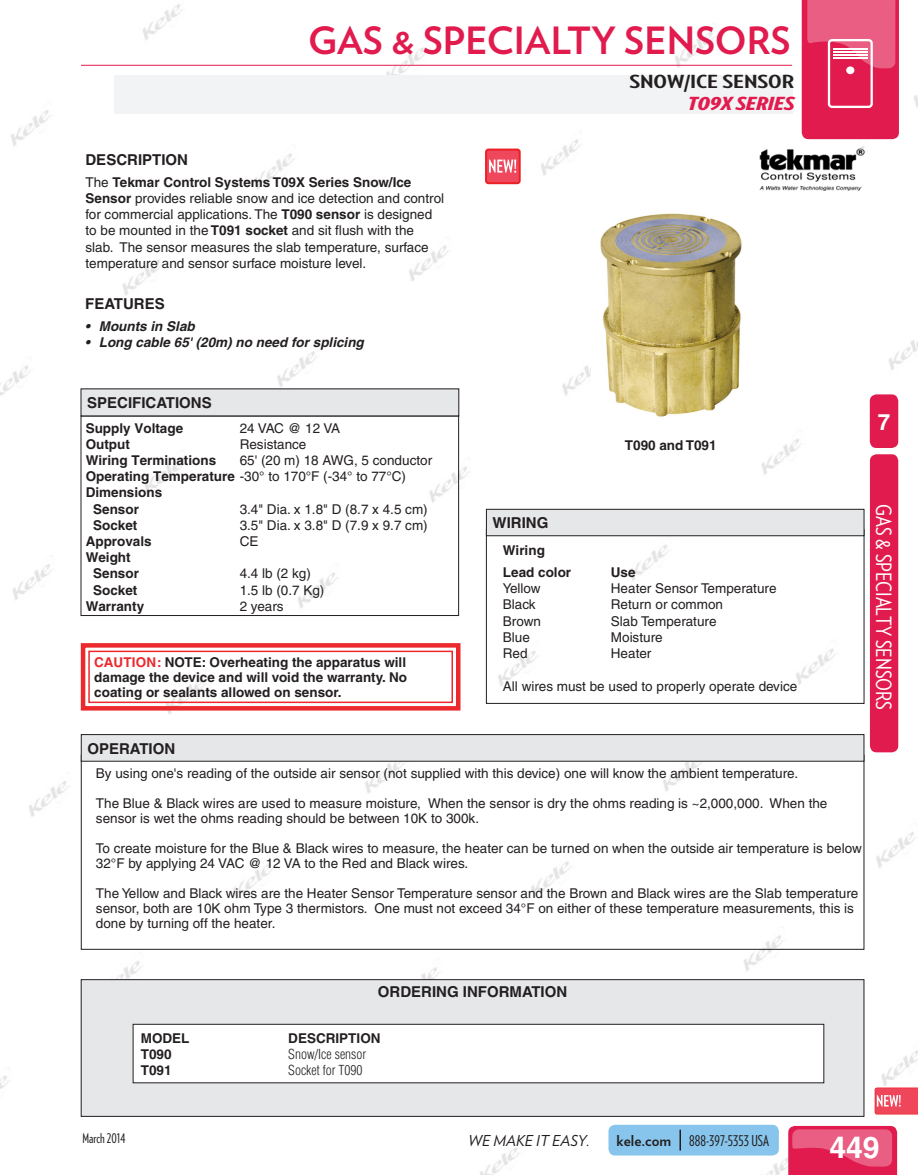
<style>
.page{position:relative;width:918px;height:1175px;background:#fff}
.page>*{position:absolute;margin:0;border:0;box-sizing:border-box;transform-origin:0 0}
.t1{font:700 37.5px "Verlag";color:#e11b4e}
.t2{font:700 30px "Helvetica";color:#fff}
.t3{font:700 22.5px "Helvetica";color:#fff}
.t4{font:21px "Verlag Condensed";color:#fff}
.Tr_subhead_Right{font:700 18px "Verlag Compressed";color:#231f20;scale:1.63 1}
.Tr_subhead2_Right{font:italic 900 18px "Verlag Compressed";color:#e11b4e;scale:1.47 1}
.Box_Headers{font:700 15px "Helvetica";color:#231f20}
.t5{font:15px "Verlag Compressed";color:#231f20}
.BODY_HEADERS{font:700 15px "Helvetica";color:#231f20}
.Box_headers_centered{font:700 15px "Helvetica";color:#231f20}
.t6{font:italic 15px "Verlag";color:#231f20}
.BODY_COPY{font:13.5px/16.2px "Helvetica";color:#231f20}
.Specifications{font:13.5px "Helvetica";color:#231f20}
.CAUTION_-_WARNING{font:700 13.5px/15px "Helvetica";color:#231f20;text-align:justify}
.Specifications-2{font:700 13.5px "Helvetica";color:#231f20}
.t7{font:italic 700 13.5px "Helvetica";color:#231f20}
.Ordering_Information{font:300 condensed 13.5px "Helvetica";color:#231f20}
.Ordering_Information-2{font:700 13.5px "Helvetica";color:#231f20}
.Product_name_photo_c{font:700 13.5px "Helvetica";color:#231f20}
.t8{font:13.5px "Verlag Compressed";color:#231f20}
.s1{font-weight:700}
.s2{color:#ec2a2d}
.s3{font-family:"Verlag";font-weight:700}
</style>
<div class="page">
<img style="left:0;top:0;width:918px;height:1174px">
<div style="left:114px;top:75px;width:679px;height:39px;background:#f2f3f4"></div>
<div style="left:608px;top:1124px;width:171px;height:31px;background:#87c5ec;border-radius:7px"></div>
<hr style="left:679px;top:1129px;width:2px;height:21px;background:#231f20">
<div style="left:81px;top:1130px;width:62px;height:17px;background:#fff"></div>
<svg style="left:875px;top:1087px;width:43px;height:27px"></svg>
<div style="left:81px;top:416px;width:378px;height:199px;border:1px solid #231f20"></div>
<img style="left:591px;top:203px;width:161px;height:218px">
<img style="left:760px;top:148px;width:105px;height:42px">
<div style="left:486px;top:150px;width:34px;height:33px;background:#ef475c;border-radius:2px"></div>
<div style="left:485px;top:149px;width:36px;height:35px;border:2px solid #ed2026;border-radius:2px"></div>
<svg style="left:489px;top:159px;width:27px;height:14px"></svg>
<div style="left:81px;top:389px;width:378px;height:27px;background:#e6e7e9"></div>
<svg style="left:79px;top:641px;width:384px;height:72px"></svg>
<div style="left:88px;top:650px;width:365px;height:53px;border:2px solid #ec2a2d"></div>
<div style="left:486px;top:509px;width:378px;height:27px;background:#e6e7e9"></div>
<div style="left:486px;top:509px;width:378px;height:27px;border:1px solid #231f20"></div>
<div style="left:81px;top:979px;width:783px;height:137px;background:#e6e7e9"></div>
<div style="left:81px;top:979px;width:783px;height:137px;border:1px solid #231f20"></div>
<div style="left:133px;top:1024px;width:691px;height:58px;background:#fff"></div>
<div style="left:133px;top:1024px;width:691px;height:59px;border:1px solid #231f20"></div>
<div style="left:81px;top:734px;width:783px;height:27px;background:#e6e7e9"></div>
<div style="left:81px;top:734px;width:783px;height:27px;border:1px solid #231f20"></div>
<hr style="left:81px;top:65px;width:711px;height:1px;background:#e11b4e">
<svg style="left:788px;top:1125px;width:109px;height:49px;background:#e5426c"></svg>
<div style="left:870px;top:394px;width:28px;height:54px;background:#e11b4e;border-radius:7px"></div>
<div style="left:870px;top:454px;width:28px;height:298px;background:#e11b4e;border-radius:7px"></div>
<svg style="left:802px;top:0;width:97px;height:139px;background:#e43462"></svg>
<div style="left:828px;top:39px;width:45px;height:69px;border:2px solid #fff;border-radius:3px"></div>
<div style="left:846px;top:66px;width:8px;height:8px;background:#fff;border-radius:50%"></div>
<hr style="left:833px;top:48px;width:35px;height:2px;background:#fff">
<hr style="left:833px;top:52px;width:35px;height:1px;background:#fff">
<hr style="left:833px;top:55px;width:35px;height:1px;background:#fff">
<hr style="left:833px;top:58px;width:35px;height:1px;background:#fff">
<h1 class="t1" style="left:308px;top:18px;width:484px">GAS &amp; SPECIALTY SENSORS</h1>
<p class="BODY_HEADERS" style="left:86px;top:150px;width:104px">DESCRIPTION</p>
<p class="BODY_COPY" style="left:86px;top:174px;width:360px">The <span class="s1">Tekmar Control Systems T09X Series Snow/Ice Sensor</span> provides reliable snow and ice detection and control for commercial applications. The <span class="s1">T090 sensor</span> is designed to be mounted in the <span class="s1">T091 socket</span> and sit flush with the slab. The sensor measures the slab temperature, surface temperature and sensor surface moisture level.</p>
<p class="BODY_HEADERS" style="left:85px;top:294px;width:81px">FEATURES</p>
<p class="t7" style="left:85px;top:318px;width:111px">• Mounts in Slab</p>
<p class="t7" style="left:85px;top:334px;width:280px">• Long cable 65' (20m) no need for splicing</p>
<p class="Tr_subhead_Right" style="left:629px;top:71px;width:103px">SNOW/ICE SENSOR</p>
<p class="Tr_subhead2_Right" style="left:687px;top:92px;width:74px">T09X SERIES</p>
<p class="Box_Headers" style="left:87px;top:394px;width:126px">SPECIFICATIONS</p>
<p class="Specifications-2" style="left:86px;top:419px;width:99px">Supply Voltage</p>
<p class="Specifications" style="left:240px;top:420px;width:102px">24 VAC @ 12 VA</p>
<p class="Specifications-2" style="left:86px;top:436px;width:46px">Output</p>
<p class="Specifications" style="left:240px;top:436px;width:68px">Resistance</p>
<p class="Specifications-2" style="left:86px;top:452px;width:132px">Wiring Terminations</p>
<p class="Specifications" style="left:240px;top:452px;width:194px">65' (20 m) 18 AWG, 5 conductor</p>
<p class="Specifications" style="left:86px;top:468px;width:322px"><span class="s1">Operating Temperature</span> -30° to 170°F (-34° to 77°C)</p>
<p class="Specifications-2" style="left:86px;top:484px;width:78px">Dimensions</p>
<p class="Specifications-2" style="left:93px;top:500px;width:47px">Sensor</p>
<p class="Specifications" style="left:240px;top:501px;width:190px">3.4" Dia. x 1.8" D (8.7 x 4.5 cm)</p>
<p class="Specifications-2" style="left:93px;top:517px;width:46px">Socket</p>
<p class="Specifications" style="left:240px;top:517px;width:190px">3.5" Dia. x 3.8" D (7.9 x 9.7 cm)</p>
<p class="Specifications-2" style="left:86px;top:533px;width:68px">Approvals</p>
<p class="Specifications" style="left:240px;top:533px;width:20px">CE</p>
<p class="Specifications-2" style="left:86px;top:549px;width:46px">Weight</p>
<p class="Specifications-2" style="left:93px;top:565px;width:47px">Sensor</p>
<p class="Specifications" style="left:240px;top:566px;width:73px">4.4 lb (2 kg)</p>
<p class="Specifications-2" style="left:93px;top:581px;width:46px">Socket</p>
<p class="Specifications" style="left:240px;top:582px;width:86px">1.5 lb (0.7 Kg)</p>
<p class="Specifications-2" style="left:86px;top:598px;width:60px">Warranty</p>
<p class="Specifications" style="left:240px;top:598px;width:45px">2 years</p>
<p class="CAUTION_-_WARNING" style="left:94px;top:654px;width:314px"><span class="s2">CAUTION:</span> NOTE: Overheating the apparatus will damage the device and will void the warranty. No coating or sealants allowed on sensor.</p>
<p class="Box_Headers" style="left:87px;top:739px;width:89px">OPERATION</p>
<p class="Product_name_photo_c" style="left:625px;top:437px;width:93px">T090 and T091</p>
<p class="Box_Headers" style="left:493px;top:514px;width:57px">WIRING</p>
<p class="CAUTION_-_WARNING" style="left:503px;top:543px;width:43px">Wiring</p>
<p class="CAUTION_-_WARNING" style="left:503px;top:564px;width:70px">Lead color</p>
<p class="CAUTION_-_WARNING" style="left:611px;top:564px;width:26px">Use</p>
<p class="BODY_COPY" style="left:503px;top:580px;width:39px">Yellow</p>
<p class="BODY_COPY" style="left:611px;top:580px;width:167px">Heater Sensor Temperature</p>
<p class="BODY_COPY" style="left:503px;top:596px;width:34px">Black</p>
<p class="BODY_COPY" style="left:611px;top:596px;width:114px">Return or common</p>
<p class="BODY_COPY" style="left:503px;top:613px;width:40px">Brown</p>
<p class="BODY_COPY" style="left:611px;top:613px;width:107px">Slab Temperature</p>
<p class="BODY_COPY" style="left:503px;top:629px;width:29px">Blue</p>
<p class="BODY_COPY" style="left:611px;top:629px;width:53px">Moisture</p>
<p class="BODY_COPY" style="left:503px;top:645px;width:26px">Red</p>
<p class="BODY_COPY" style="left:611px;top:645px;width:42px">Heater</p>
<p class="BODY_COPY" style="left:503px;top:677px;width:296px">All wires must be used to properly operate device</p>
<p class="BODY_COPY" style="left:96px;top:765px;width:704px">By using one's reading of the outside air sensor (not supplied with this device) one will know the ambient temperature.</p>
<p class="BODY_COPY" style="left:96px;top:795px;width:733px;line-height:15px">The Blue &amp; Black wires are used to measure moisture, When the sensor is dry the ohms reading is ~2,000,000. When the sensor is wet the ohms reading should be between 10K to 300k.</p>
<p class="BODY_COPY" style="left:96px;top:840px;width:767px;line-height:15px">To create moisture for the Blue &amp; Black wires to measure, the heater can be turned on when the outside air temperature is below<br>32°F by applying 24 VAC @ 12 VA to the Red and Black wires.</p>
<p class="BODY_COPY" style="left:96px;top:885px;width:764px;line-height:15px">The Yellow and Black wires are the Heater Sensor Temperature sensor and the Brown and Black wires are the Slab temperature sensor, both are 10K ohm Type 3 thermistors. One must not exceed 34°F on either of these temperature measurements, this is done by turning off the heater.</p>
<h3 class="t3" style="left:878px;top:408px;width:14px">7</h3>
<h3 class="t4" style="left:896px;top:504px;width:207px;rotate:90deg">GAS &amp; SPECIALTY SENSORS</h3>
<p class="Box_headers_centered" style="left:378px;top:983px;width:191px">ORDERING INFORMATION</p>
<p class="Ordering_Information-2" style="left:141px;top:1029px;width:50px">MODEL</p>
<p class="Ordering_Information-2" style="left:288px;top:1029px;width:94px">DESCRIPTION</p>
<p class="Ordering_Information-2" style="left:141px;top:1045px;width:32px">T090</p>
<p class="Ordering_Information" style="left:288px;top:1046px;width:79px">Snow/Ice sensor</p>
<p class="Ordering_Information-2" style="left:141px;top:1062px;width:32px">T091</p>
<p class="Ordering_Information" style="left:288px;top:1062px;width:76px">Socket for T090</p>
<p class="t8" style="left:82px;top:1129px;width:45px">March 2014</p>
<p class="t6" style="left:469px;top:1132px;width:123px">WE MAKE IT EASY.</p>
<p class="t5" style="left:617px;top:1131px;width:154px"><span class="s3">kele.com</span> 888-397-5353 USA</p>
<p class="t2" style="left:829px;top:1129px;width:52px">449</p>
</div>
